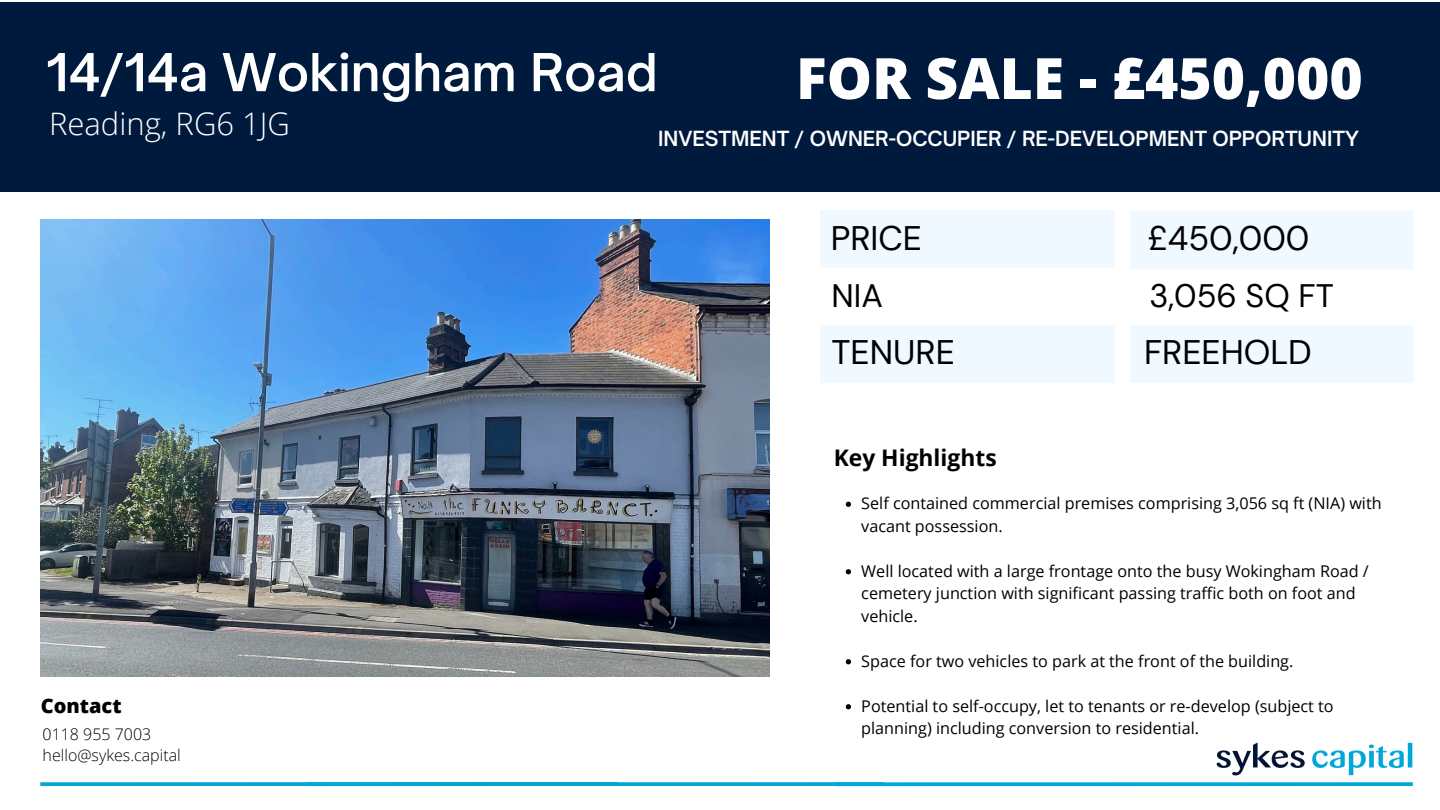
<style>
.page{position:relative;width:1440px;height:810px;background:#fff}
.page>*{position:absolute;margin:0;border:0;box-sizing:border-box;transform-origin:0 0}
.t1{font:800 57px "Open Sans";color:#fff}
.t2{font:600 50px "Open Sauce One";color:#fff}
.t3{font:34px "DM Sans";color:#000}
.t4{font:32.4px "DM Sans";color:#000}
.t5{font:300 31px "Open Sans";color:#fff}
.t6{font:700 22.8px "Open Sans";color:#000}
.t7{font:600 20px "Open Sauce One";color:#fff}
.t8{font:800 20px "Open Sans";color:#000}
.t9{font:16.2px/22.5px "Open Sans";color:#000}
.t10{font:300 16px "Open Sans";color:#000}
</style>
<div class="page">
<img style="left:1216px;top:742px;width:197px;height:33px">
<svg style="left:884px;top:782px;width:529px;height:4px;background:#13addc"></svg>
<div style="left:820px;top:325px;width:294px;height:57px;background:#eff9ff"></div>
<div style="left:0;top:2px;width:1440px;height:190px;background:#001a3d"></div>
<div style="left:1130px;top:212px;width:283px;height:57px;background:#eff9ff"></div>
<div style="left:820px;top:211px;width:294px;height:57px;background:#eff9ff"></div>
<div style="left:1130px;top:325px;width:283px;height:57px;background:#eff9ff"></div>
<svg style="left:618px;top:782px;width:266px;height:4px"></svg>
<svg style="left:40px;top:782px;width:578px;height:4px;background:#08a9db"></svg>
<img style="left:40px;top:219px;width:730px;height:458px">
<svg style="left:846px;top:502px;width:5px;height:5px"></svg>
<svg style="left:846px;top:569px;width:5px;height:5px"></svg>
<svg style="left:846px;top:659px;width:5px;height:5px"></svg>
<svg style="left:846px;top:704px;width:5px;height:5px"></svg>
<h4 class="t2" style="left:46px;top:41px;width:613px">14/14a Wokingham Road</h4>
<h6 class="t5" style="left:49px;top:102px;width:242px">Reading, RG6 1JG</h6>
<p class="t1" style="left:796px;top:38px;width:568px">FOR SALE - £450,000</p>
<p class="t7" style="left:658px;top:126px;width:702px">INVESTMENT / OWNER-OCCUPIER / RE-DEVELOPMENT OPPORTUNITY</p>
<p class="t3" style="left:831px;top:216px;width:93px">PRICE</p>
<p class="t3" style="left:1147px;top:216px;width:164px">£450,000</p>
<p class="t4" style="left:832px;top:275px;width:53px">NIA</p>
<p class="t4" style="left:1149px;top:275px;width:186px">3,056 SQ FT</p>
<h3 class="t8" style="left:41px;top:691px;width:82px">Contact</h3>
<h3 class="t10" style="left:43px;top:723px;width:110px">0118 955 7003</h3>
<h5 class="t10" style="left:43px;top:744px;width:140px">hello@sykes.capital</h5>
<p class="t3" style="left:832px;top:330px;width:125px">TENURE</p>
<p class="t3" style="left:1144px;top:330px;width:169px">FREEHOLD</p>
<p class="t6" style="left:834px;top:442px;width:164px">Key Highlights</p>
<p class="t9" style="left:861px;top:492px;width:522px">Self contained commercial premises comprising 3,056 sq ft (NIA) with vacant possession.</p>
<p class="t9" style="left:861px;top:559px;width:509px">Well located with a large frontage onto the busy Wokingham Road / cemetery junction with significant passing traffic both on foot and vehicle.</p>
<p class="t9" style="left:861px;top:649px;width:434px">Space for two vehicles to park at the front of the building.</p>
<h3 class="t9" style="left:861px;top:694px;width:474px">Potential to self-occupy, let to tenants or re-develop (subject to planning) including conversion to residential.</h3>
</div>
